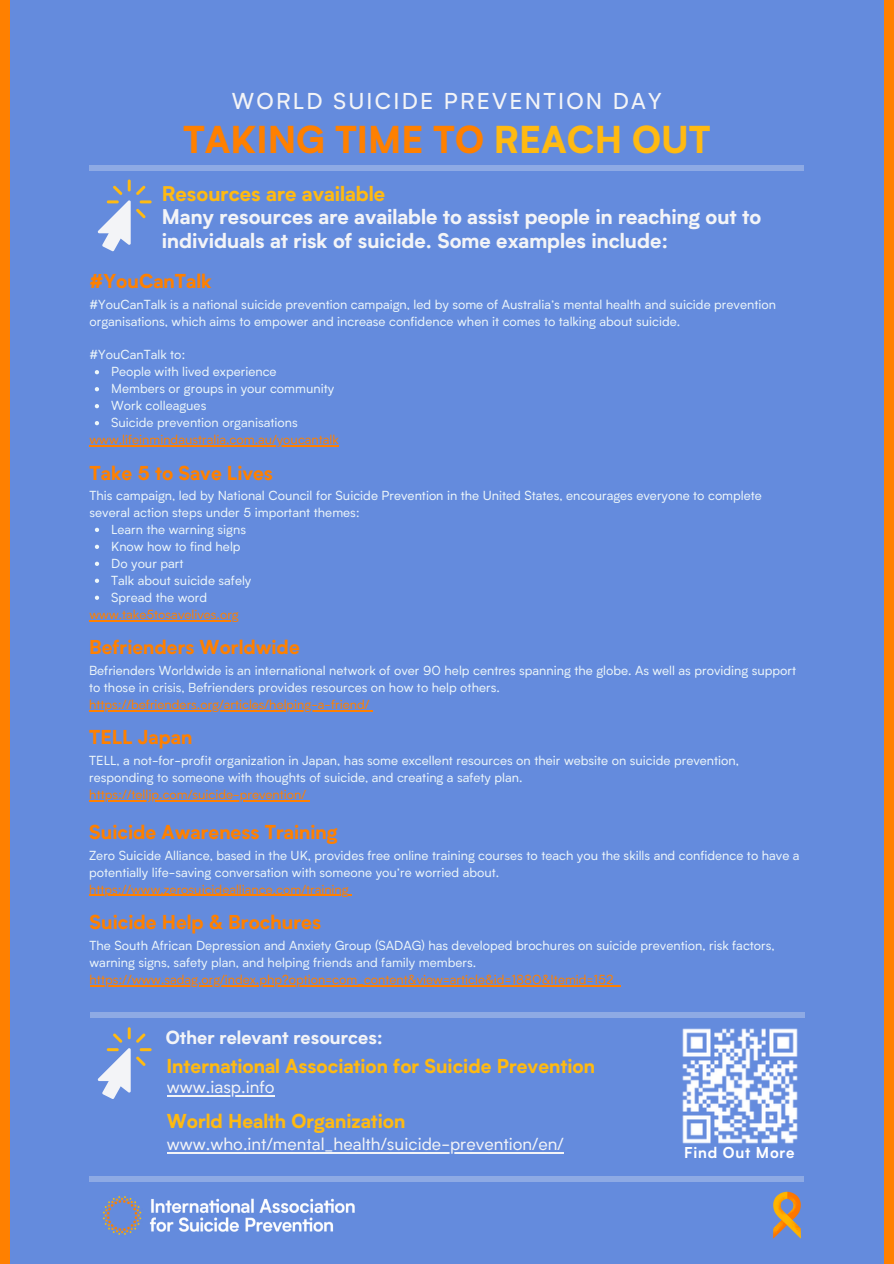
<style>
.page{position:relative;width:894px;height:1264px;background:#fff}
.page>*{position:absolute;margin:0;border:0;box-sizing:border-box;transform-origin:0 0}
.t1{font:800 36.9px "Biotif";color:#ff8000}
.t2{font:22.2px "Biotif";letter-spacing:.1em;color:#f3f4f7}
.t3{font:800 20.1px/23.7px "Biotif";color:#f3f4f7}
.t4{font:800 19.05px "Biotif";color:#ff8000}
.t5{font:800 19.05px "Biotif";color:#ffba12}
.t6{font:800 18px "Biotif";color:#f3f4f7}
.t7{font:16.95px "Biotif";color:#f3f4f7}
.t8{font:700 15px "Biotif";letter-spacing:.05em;color:#fff}
.t9{font:12.75px/17px "Biotif";color:#eef7fa}
.t10{font:12.75px "Biotif";color:#ff8000}
.s1{color:#ffba12}
</style>
<div class="page">
<div style="left:0;top:0;width:893px;height:1263px;background:#648bdd"></div>
<svg style="left:98px;top:179px;width:54px;height:72px"></svg>
<hr style="left:167px;top:1094px;width:107px;height:2px;background:#f3f4f7">
<hr style="left:167px;top:1151px;width:396px;height:2px;background:#f3f4f7">
<div style="left:0;top:512px;width:10px;height:751px;background:#ff8000"></div>
<div style="left:0;top:0;width:10px;height:757px;background:#ff8000"></div>
<div style="left:883px;top:414px;width:10px;height:849px;background:#ff8000"></div>
<div style="left:883px;top:0;width:10px;height:877px;background:#ff8000"></div>
<img style="left:682px;top:1028px;width:115px;height:116px">
<svg style="left:95px;top:370px;width:4px;height:4px"></svg>
<svg style="left:95px;top:387px;width:4px;height:4px"></svg>
<svg style="left:95px;top:404px;width:4px;height:4px"></svg>
<svg style="left:95px;top:421px;width:4px;height:4px"></svg>
<hr style="left:89px;top:445px;width:250px;height:1px;background:#ff8000">
<svg style="left:95px;top:527px;width:4px;height:5px"></svg>
<svg style="left:95px;top:544px;width:4px;height:5px"></svg>
<svg style="left:95px;top:561px;width:4px;height:5px"></svg>
<svg style="left:95px;top:578px;width:4px;height:5px"></svg>
<svg style="left:95px;top:595px;width:4px;height:5px"></svg>
<hr style="left:89px;top:620px;width:150px;height:1px;background:#ff8000">
<hr style="left:89px;top:800px;width:217px;height:1px;background:#ff8000">
<hr style="left:89px;top:894px;width:259px;height:2px;background:#ff8000">
<hr style="left:89px;top:710px;width:280px;height:1px;background:#ff8000">
<hr style="left:89px;top:985px;width:524px;height:1px;background:#ff8000">
<svg style="left:128px;top:1027px;width:17px;height:15px"></svg>
<svg style="left:98px;top:1048px;width:54px;height:50px"></svg>
<svg style="left:113px;top:1033px;width:9px;height:9px"></svg>
<div style="left:90px;top:1012px;width:714px;height:6px;background:#8eaae4"></div>
<img style="left:773px;top:1191px;width:28px;height:48px">
<img style="left:102px;top:1196px;width:253px;height:39px">
<div style="left:89px;top:1175px;width:715px;height:6px;background:#8eaae4"></div>
<div style="left:89px;top:165px;width:715px;height:6px;background:#8eaae4"></div>
<h6 class="t2" style="left:232px;top:88px;width:431px">WORLD SUICIDE PREVENTION DAY</h6>
<p class="t1" style="left:183px;top:118px;width:529px">TAKING TIME TO <span class="s1">REACH OUT</span></p>
<p class="t3" style="left:162px;top:181px;width:601px"><span class="s1">Resources are available<br></span>Many resources are available to assist people in reaching out to individuals at risk of suicide. Some examples include:</p>
<p class="t4" style="left:89px;top:270px;width:124px">#YouCanTalk</p>
<p class="t9" style="left:89px;top:295px;width:687px">#YouCanTalk is a national suicide prevention campaign, led by some of Australia’s mental health and suicide prevention organisations, which aims to empower and increase confidence when it comes to talking about suicide.</p>
<p class="t9" style="left:89px;top:346px;width:98px">#YouCanTalk to:</p>
<p class="t9" style="left:111px;top:363px;width:167px">People with lived experience</p>
<p class="t9" style="left:111px;top:380px;width:224px">Members or groups in your community</p>
<p class="t9" style="left:111px;top:397px;width:97px">Work colleagues</p>
<h4 class="t9" style="left:111px;top:414px;width:188px">Suicide prevention organisations</h4>
<p class="t10" style="left:89px;top:432px;width:251px">www.lifeinmindaustralia.com.au/youcantalk</p>
<p class="t4" style="left:89px;top:461px;width:185px">Take 5 to Save Lives</p>
<p class="t9" style="left:89px;top:487px;width:673px">This campaign, led by National Council for Suicide Prevention in the United States, encourages everyone to complete several action steps under 5 important themes:</p>
<p class="t9" style="left:111px;top:520px;width:136px">Learn the warning signs</p>
<p class="t9" style="left:111px;top:537px;width:131px">Know how to find help</p>
<p class="t9" style="left:111px;top:554px;width:74px">Do your part</p>
<p class="t9" style="left:111px;top:571px;width:142px">Talk about suicide safely</p>
<p class="t9" style="left:111px;top:588px;width:97px">Spread the word</p>
<h4 class="t10" style="left:89px;top:606px;width:151px">www.take5tosavelives.org</h4>
<p class="t4" style="left:89px;top:636px;width:212px">Befrienders Worldwide</p>
<p class="t9" style="left:89px;top:661px;width:708px">Befrienders Worldwide is an international network of over 90 help centres spanning the globe. As well as providing support to those in crisis, Befrienders provides resources on how to help others.</p>
<h4 class="t10" style="left:89px;top:696px;width:282px">https://befrienders.org/articles/helping-a-friend/</h4>
<h4 class="t4" style="left:89px;top:726px;width:105px">TELL Japan</h4>
<p class="t9" style="left:89px;top:752px;width:651px">TELL, a not-for-profit organization in Japan, has some excellent resources on their website on suicide prevention, responding to someone with thoughts of suicide, and creating a safety plan.</p>
<p class="t10" style="left:89px;top:786px;width:218px">https://telljp.com/suicide-prevention/</p>
<p class="t4" style="left:89px;top:820px;width:249px">Suicide Awareness Training</p>
<p class="t9" style="left:89px;top:846px;width:711px">Zero Suicide Alliance, based in the UK, provides free online training courses to teach you the skills and confidence to have a potentially life-saving conversation with someone you’re worried about.</p>
<h4 class="t10" style="left:89px;top:881px;width:261px">https://www.zerosuicidealliance.com/training</h4>
<p class="t4" style="left:89px;top:910px;width:233px">Suicide Help &amp; Brochures</p>
<h4 class="t9" style="left:89px;top:936px;width:686px">The South African Depression and Anxiety Group (SADAG) has developed brochures on suicide prevention, risk factors, warning signs, safety plan, and helping friends and family members.</h4>
<h5 class="t10" style="left:89px;top:971px;width:525px">https://www.sadag.org/index.php?option=com_content&amp;view=article&amp;id=1880&amp;Itemid=152</h5>
<h2 class="t6" style="left:166px;top:1026px;width:219px">Other relevant resources:</h2>
<h1 class="t7" style="left:167px;top:1076px;width:109px">www.iasp.info</h1>
<h3 class="t5" style="left:166px;top:1054px;width:430px">International Association for Suicide Prevention</h3>
<h4 class="t5" style="left:167px;top:1109px;width:240px">World Health Organization</h4>
<p class="t7" style="left:167px;top:1133px;width:398px">www.who.int/mental_health/suicide-prevention/en/</p>
<p class="t8" style="left:684px;top:1143px;width:112px">Find Out More</p>
</div>
